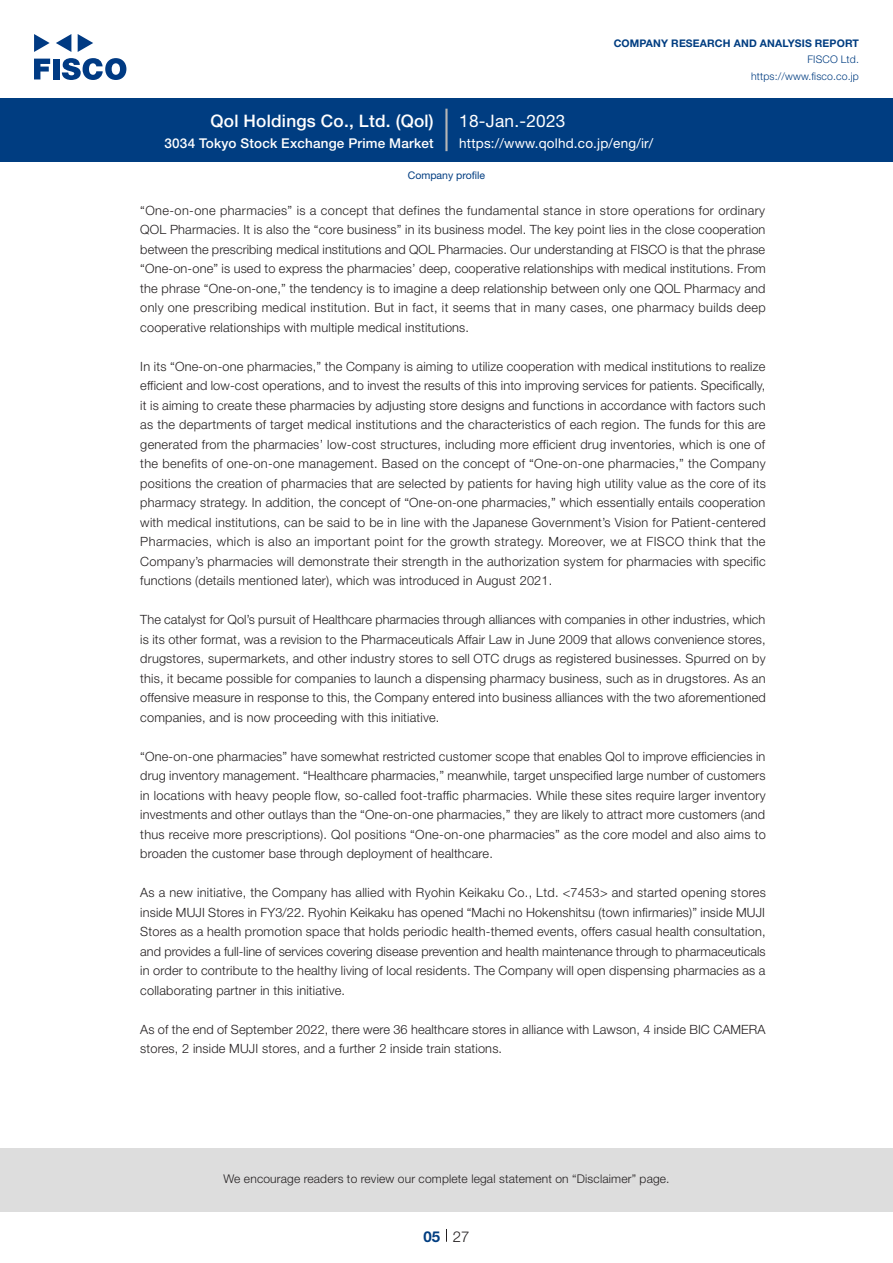
<style>
.page{position:relative;width:893px;height:1263px;background:#fff}
.page>*{position:absolute;margin:0;border:0;box-sizing:border-box;transform-origin:0 0}
.t1{font:500 17.25px "Helvetica Neue LT Std";letter-spacing:.015em;color:#fff}
.t2{font:17.25px "Helvetica Neue LT Std";letter-spacing:.015em;color:#fff}
.t3{font:300 15px "Helvetica Neue LT Std";color:#231f20}
.t4{font:700 15px "Helvetica Neue LT Std";color:#003d81}
.t5{font:500 13.5px "Helvetica Neue LT Std";letter-spacing:.015em;color:#fff}
.t6{font:13.5px "Helvetica Neue LT Std";letter-spacing:.015em;color:#fff}
.t7{font:300 12.75px/19.5px "Helvetica Neue LT Std";letter-spacing:.015em;color:#231f20;text-align:justify}
.t8{font:300 12px "Helvetica Neue LT Std";letter-spacing:.015em;color:#231f20}
.t9{font:700 10.5px "Helvetica Neue LT Std";letter-spacing:.015em;color:#003d81}
.t10{font:300 10.5px/16.5px "Helvetica Neue LT Std";letter-spacing:.015em;color:#003d81;text-align:right}
.t11{font:10.5px "Helvetica Neue LT Std";color:#003d81}
</style>
<div class="page">
<div style="left:0;top:1148px;width:893px;height:64px;background:#ddd"></div>
<svg style="left:34px;top:59px;width:16px;height:20px"></svg>
<div style="left:53px;top:59px;width:6px;height:20px;background:#003a83"></div>
<svg style="left:62px;top:58px;width:64px;height:22px"></svg>
<svg style="left:34px;top:34px;width:16px;height:18px"></svg>
<svg style="left:78px;top:34px;width:15px;height:18px"></svg>
<svg style="left:56px;top:34px;width:15px;height:18px"></svg>
<div style="left:0;top:98px;width:893px;height:64px;background:#003d81"></div>
<hr style="left:445px;top:109px;width:3px;height:42px;background:#b5b5b6">
<svg style="left:446px;top:1229px;width:1px;height:13px"></svg>
<h1 class="t1" style="left:211px;top:110px;width:225px">Qol Holdings Co., Ltd (. Qol)</h1>
<p class="t5" style="left:165px;top:135px;width:271px">3034 Tokyo Stock Exchange Prime Market</p>
<h1 class="t2" style="left:459px;top:110px;width:108px">18-Jan.-2023</h1>
<p class="t9" style="left:614px;top:37px;width:247px">COMPANY RESEARCH AND ANALYSIS REPORT</p>
<p class="t10" style="left:751px;top:51px;width:109px">FISCO Ltd. https://www.fisco.co j p.</p>
<p class="t6" style="left:459px;top:135px;width:196px">https://www.qolhd.co j p. /eng /i r/</p>
<p class="t11" style="left:408px;top:169px;width:79px">Company profile</p>
<p class="t7" style="left:140px;top:200px;width:627px">“One-on-one pharmacies” is a concept that defines the fundamental stance in store operations for ordinary QOL Pharmacies isIt. also the “core business” in its business model. The key point lies in the close cooperation between the prescribing medical institutions and QOL Pharmacies. Our understanding at FISCO is that the phrase “One-on-one” is used to express the pharmacies’ deep, cooperative relationships with medical institutions. From the phrase “One-on-one,” the tendency is to imagine a deep relationship between only one QOL Pharmacy and only one prescribing medical institution. But in fact it, seems that in many cases, one pharmacy builds deep cooperative relationships with multiple medical institutions.</p>
<p class="t7" style="left:140px;top:356px;width:627px">In its “One-on-one pharmacies,” the Company is aiming to utilize cooperation with medical institutions to realize efficient and low-cost operations, and to invest the results of this into improving services for patients. Specifically,<br>isit aiming to create these pharmacies by adjusting store designs and functions in accordance with factors such as the departments of target medical institutions and the characteristics of each region. The funds for this are generated from the pharmacies’ low-cost structures, including more efficient drug inventories, which is one of the benefits of one-on-one management. Based on the concept of “One-on-one pharmacies,” the Company positions the creation of pharmacies that are selected by patients for having high utility value as the core of its pharmacy strategy In. addition, the concept of “One-on-one pharmacies,” which essentially entails cooperation with medical institutions, can be said to be in line with the Japanese Government s’ Vision for Patient-centered Pharmacies, which is also an important point for the growth strategy. Moreover, we at FISCO think that the Company s’ pharmacies will demonstrate their strength in the authorization system for pharmacies with specific functions (details mentioned later ,) which was introduced in August 2021.</p>
<p class="t7" style="left:140px;top:610px;width:627px">The catalyst for Qol s’ pursuit of Healthcare pharmacies through alliances with companies in other industries, which is its other format, was a revision to the Pharmaceuticals Affair Law in June 2009 that allows convenience stores, drugstores, supermarkets, and other industry stores to sell OTC drugs as registered businesses. Spurred on by this it, became possible for companies to launch a dispensing pharmacy business, such as in drugstores. As an offensive measure in response to this, the Company entered into business alliances with the two aforementioned companies, and is now proceeding with this initiative.</p>
<p class="t7" style="left:140px;top:746px;width:627px">“One-on-one pharmacies” have somewhat restricted customer scope that enables Qol to improve efficiencies in drug inventory management “. Healthcare pharmacies,” meanwhile, target unspecified large number of customers in locations with heavy people flow, so-called foot-traffic pharmacies. While these sites require larger inventory investments and other outlays than the “One-on-one pharmacies,” they are likely to attract more customers (and thus receive more prescriptions .) Qol positions “One-on-one pharmacies” as the core model and also aims to broaden the customer base through deployment of healthcare.</p>
<p class="t7" style="left:140px;top:883px;width:627px">As a new initiative, the Company has allied with Ryohin Keikaku Co., Ltd &lt;. 7453&gt; and started opening stores inside MUJI Stores in FY3/22. Ryohin Keikaku has opened “Machi no Hokenshitsu (town infirmaries)” inside MUJI Stores as a health promotion space that holds periodic health-themed events, offers casual health consultation, and provides a full-line of services covering disease prevention and health maintenance through to pharmaceuticals in order to contribute to the healthy living of local residents. The Company will open dispensing pharmacies as a collaborating partner in this initiative.</p>
<p class="t7" style="left:140px;top:1019px;width:627px">As of the end of September 2022, there were 36 healthcare stores in alliance with Lawson 4, inside BIC CAMERA stores 2, inside MUJI stores, and a further 2 inside train stations.</p>
<p class="t8" style="left:223px;top:1171px;width:448px">We encourage readers to review our complete legal statement on “Disclaimer” page.</p>
<p class="t4" style="left:423px;top:1227px;width:18px">05</p>
<p class="t3" style="left:453px;top:1227px;width:18px">27</p>
</div>
